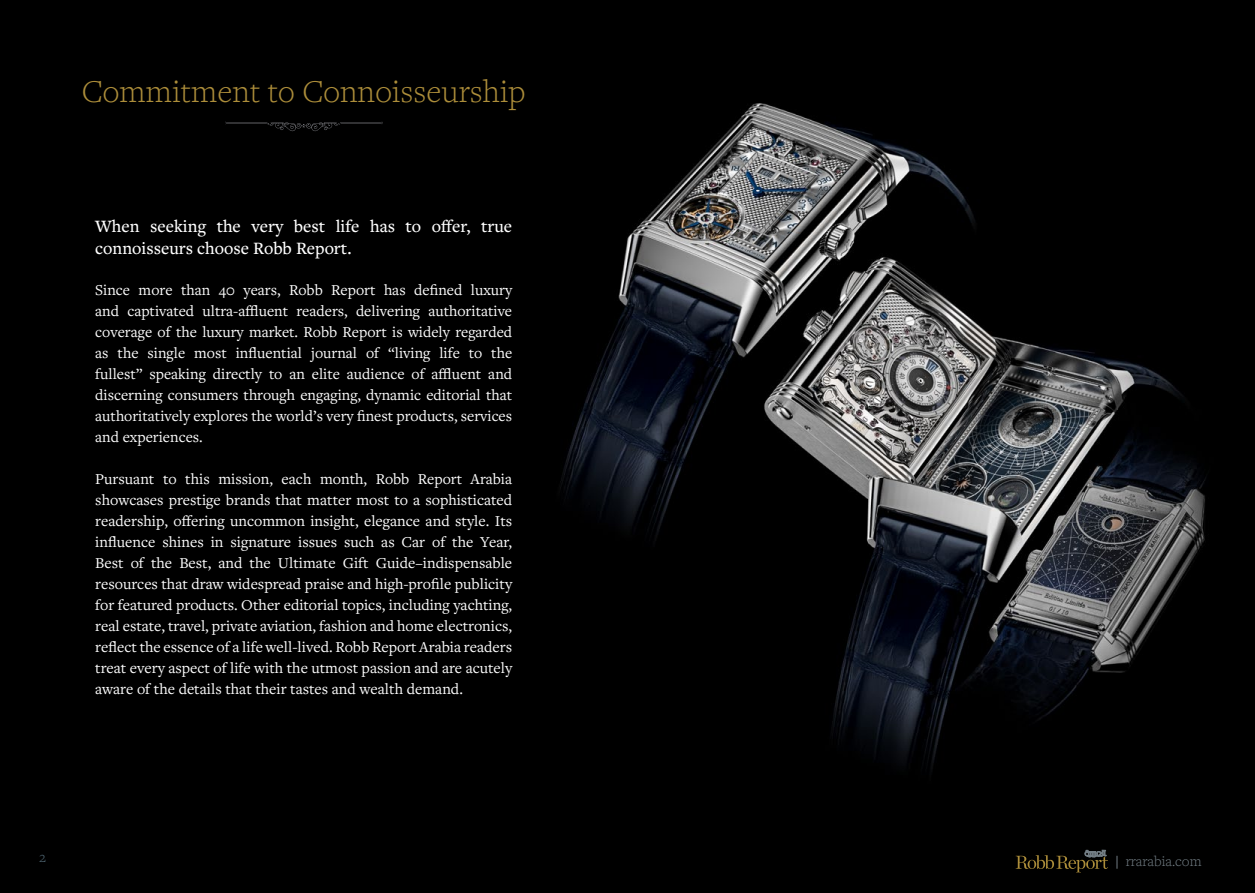
<style>
.page{position:relative;width:1255px;height:893px;background:#fff}
.page>*{position:absolute;margin:0;border:0;box-sizing:border-box;transform-origin:0 0}
.t1{font:300 33px "Freight Text Pro";color:#ac8d3a}
.t2{font:500 18px/22.5px "Freight Text Pro";color:#fff}
.t3{font:15.75px/21px "Freight Text Pro";color:#fff}
.t4{font:300 15px "Freight Text Pro";color:#727d84}
.t5{font:300 15px "Freight Text Pro";color:#4e6470}
</style>
<div class="page">
<div style="left:0;top:0;width:1254px;height:893px;background:#000"></div>
<img style="left:560px;top:103px;width:646px;height:770px">
<svg style="left:1015px;top:850px;width:93px;height:22px"></svg>
<svg style="left:1116px;top:856px;width:1px;height:13px"></svg>
<svg style="left:225px;top:122px;width:157px;height:10px"></svg>
<h1 class="t1" style="left:82px;top:70px;width:445px">Commitment to Connoisseurship</h1>
<p class="t2" style="left:95px;top:214px;width:258px">When<br>connoisseurs choose Robb Report.</p>
<p class="t2" style="left:150px;top:214px;width:57px">seeking</p>
<p class="t2" style="left:217px;top:214px;width:26px">the</p>
<p class="t2" style="left:294px;top:214px;width:33px">best</p>
<p class="t2" style="left:336px;top:214px;width:25px">life</p>
<p class="t2" style="left:251px;top:214px;width:33px">very</p>
<p class="t2" style="left:370px;top:214px;width:26px">has</p>
<p class="t2" style="left:405px;top:214px;width:17px">to</p>
<p class="t2" style="left:431px;top:214px;width:40px">offer,</p>
<p class="t2" style="left:481px;top:214px;width:33px">true</p>
<p class="t3" style="left:95px;top:279px;width:36px">Since</p>
<p class="t3" style="left:139px;top:279px;width:35px">more</p>
<p class="t3" style="left:181px;top:279px;width:31px">than</p>
<p class="t3" style="left:219px;top:279px;width:18px">40</p>
<p class="t3" style="left:243px;top:279px;width:39px">years,</p>
<p class="t3" style="left:289px;top:279px;width:35px">Robb</p>
<p class="t3" style="left:331px;top:279px;width:46px">Report</p>
<p class="t3" style="left:384px;top:279px;width:23px">has</p>
<p class="t3" style="left:414px;top:279px;width:50px">defined</p>
<p class="t3" style="left:471px;top:279px;width:43px">luxury</p>
<p class="t3" style="left:95px;top:300px;width:25px">and</p>
<p class="t3" style="left:95px;top:321px;width:418px">coverage of the luxury market. Robb Report is widely regarded</p>
<p class="t3" style="left:491px;top:342px;width:22px">the</p>
<p class="t3" style="left:127px;top:300px;width:68px">captivated</p>
<p class="t3" style="left:202px;top:300px;width:87px">ultra-affluent</p>
<p class="t3" style="left:296px;top:300px;width:53px">readers,</p>
<p class="t3" style="left:356px;top:300px;width:66px">delivering</p>
<p class="t3" style="left:428px;top:300px;width:85px">authoritative</p>
<p class="t3" style="left:118px;top:342px;width:22px">the</p>
<p class="t3" style="left:147px;top:342px;width:39px">single</p>
<p class="t3" style="left:236px;top:342px;width:68px">influential</p>
<p class="t3" style="left:311px;top:342px;width:48px">journal</p>
<p class="t3" style="left:366px;top:342px;width:15px">of</p>
<p class="t3" style="left:388px;top:342px;width:44px">“living</p>
<p class="t3" style="left:439px;top:342px;width:22px">life</p>
<p class="t3" style="left:194px;top:342px;width:34px">most</p>
<p class="t3" style="left:469px;top:342px;width:15px">to</p>
<p class="t3" style="left:95px;top:342px;width:418px">as<br>fullest” speaking directly to an elite audience of affluent and discerning consumers through engaging, dynamic editorial that authoritatively explores the world s’ very finest products, services and experiences.</p>
<p class="t3" style="left:470px;top:468px;width:43px">Arabia</p>
<p class="t3" style="left:185px;top:468px;width:26px">this</p>
<p class="t3" style="left:281px;top:468px;width:31px">each</p>
<p class="t3" style="left:320px;top:468px;width:49px">month,</p>
<p class="t3" style="left:376px;top:468px;width:35px">Robb</p>
<p class="t3" style="left:218px;top:468px;width:56px">mission,</p>
<p class="t3" style="left:95px;top:468px;width:61px">Pursuant</p>
<p class="t3" style="left:95px;top:489px;width:418px">showcases prestige brands that matter most to a sophisticated</p>
<p class="t3" style="left:95px;top:510px;width:418px">readership, offering uncommon insight, elegance and style. Its</p>
<p class="t3" style="left:95px;top:531px;width:418px">influence shines in signature issues such as Car of the Year,</p>
<p class="t3" style="left:376px;top:552px;width:138px">Guide–indispensable</p>
<p class="t3" style="left:418px;top:468px;width:46px">Report</p>
<p class="t3" style="left:163px;top:468px;width:15px">to</p>
<p class="t3" style="left:131px;top:552px;width:15px">of</p>
<p class="t3" style="left:151px;top:552px;width:23px">the</p>
<p class="t3" style="left:218px;top:552px;width:26px">and</p>
<p class="t3" style="left:250px;top:552px;width:23px">the</p>
<p class="t3" style="left:278px;top:552px;width:59px">Ultimate</p>
<p class="t3" style="left:343px;top:552px;width:27px">Gift</p>
<p class="t3" style="left:95px;top:552px;width:418px">Best<br>resources that draw widespread praise and high-profile publicity for featured products. Other editorial topics, including yachting, real estate, travel, private aviation, fashion and home electronics, reflect the essence of a life well-lived. Robb Report Arabia readers treat every aspect of life with the utmost passion and are acutely aware of the details that their tastes and wealth demand.</p>
<p class="t3" style="left:179px;top:552px;width:33px">Best,</p>
<p class="t5" style="left:39px;top:847px;width:8px">2</p>
<p class="t4" style="left:1125px;top:851px;width:77px">rrarabia.com</p>
</div>
